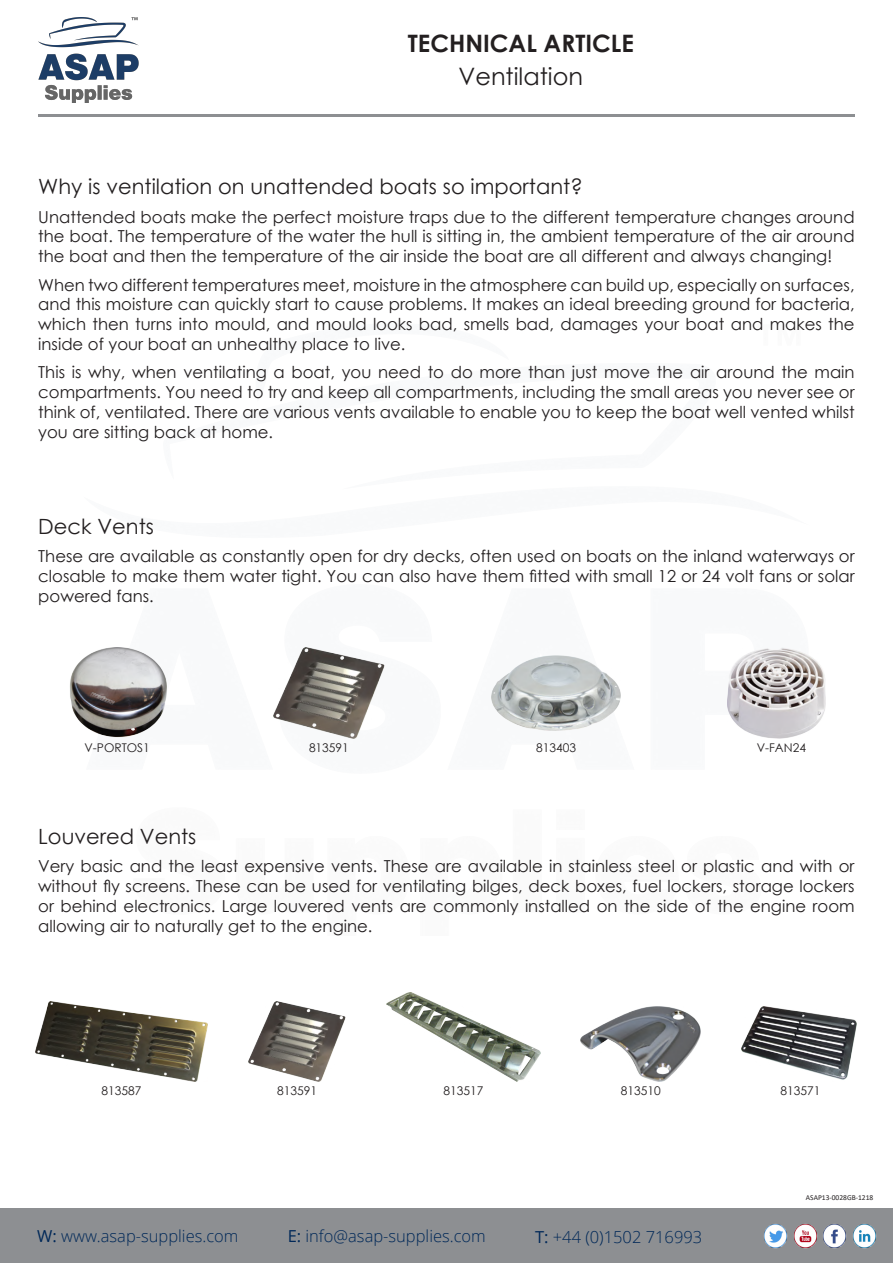
<style>
.page{position:relative;width:893px;height:1263px;background:#fff}
.page>*{position:absolute;margin:0;border:0;box-sizing:border-box;transform-origin:0 0}
.t1{font:700 24px "Century Gothic";color:#231f20}
.t2{font:24px "Century Gothic";color:#231f20}
.t3{font:21px "Century Gothic";color:#231f20}
.t4{font:16.5px/19.8px "Century Gothic";color:#231f20;text-align:justify}
.t5{font:300 16.5px "Open Sans";color:#002858}
.t6{font:12px "Century Gothic";color:#231f20}
.t7{font:7.5px "Calibri";color:#231f20}
.s1{font-weight:400}
</style>
<div class="page">
<div style="left:0;top:1209px;width:893px;height:54px;background:#8d8f92"></div>
<img style="left:823px;top:1224px;width:24px;height:24px">
<img style="left:764px;top:1224px;width:24px;height:24px">
<img style="left:794px;top:1224px;width:23px;height:24px">
<img style="left:38px;top:17px;width:101px;height:85px">
<hr style="left:38px;top:115px;width:817px;height:2px;background:#8d8f92">
<img style="left:853px;top:1224px;width:23px;height:24px">
<img style="left:273px;top:647px;width:111px;height:92px">
<img style="left:491px;top:655px;width:130px;height:76px">
<img style="left:70px;top:647px;width:96px;height:91px">
<img style="left:728px;top:647px;width:97px;height:92px">
<img style="left:248px;top:1001px;width:98px;height:81px">
<img style="left:387px;top:992px;width:153px;height:90px">
<img style="left:581px;top:1006px;width:120px;height:76px">
<img style="left:741px;top:1006px;width:116px;height:74px">
<img style="left:35px;top:1001px;width:173px;height:81px">
<p class="t1" style="left:408px;top:25px;width:228px">TECHNICAL ARTICLE</p>
<p class="t2" style="left:459px;top:60px;width:126px">Ventilation</p>
<p class="t3" style="left:38px;top:172px;width:546px">Why is ventilation on unattended boats so important?</p>
<p class="t4" style="left:38px;top:207px;width:818px">Unattended boats make the perfect moisture traps due to the different temperature changes around the boat. The temperature of the water the hull is sitting in, the ambient temperature of the air around the boat and then the temperature of the air inside the boat are all different and always changing!</p>
<p class="t4" style="left:38px;top:274px;width:818px">When two different temperatures meet, moisture in the atmosphere can build up, especially on surfaces, and this moisture can quickly start to cause problems. It makes an ideal breeding ground for bacteria, which then turns into mould, and mould looks bad, smells bad, damages your boat and makes the inside of your boat an unhealthy place to live.</p>
<p class="t4" style="left:38px;top:362px;width:818px">This is why, when ventilating a boat, you need to do more than just move the air around the main compartments. You need to try and keep all compartments, including the small areas you never see or think of, ventilated. There are various vents available to enable you to keep the boat well vented whilst you are sitting back at home.</p>
<p class="t3" style="left:38px;top:512px;width:117px">Deck Vents</p>
<p class="t4" style="left:38px;top:546px;width:818px">These are available as constantly open for dry decks, often used on boats on the inland waterways or closable to make them water tight. You can also have them fitted with small 12 or 24 volt fans or solar powered fans.</p>
<p class="t6" style="left:85px;top:739px;width:67px">V-PORTOS1</p>
<p class="t6" style="left:309px;top:739px;width:41px">813591</p>
<p class="t6" style="left:536px;top:739px;width:41px">813403</p>
<p class="t6" style="left:757px;top:739px;width:51px">V-FAN24</p>
<p class="t3" style="left:38px;top:822px;width:160px">Louvered Vents</p>
<p class="t4" style="left:38px;top:856px;width:818px">Very basic and the least expensive vents. These are available in stainless steel or plastic and with or without fly screens. These can be used for ventilating bilges, deck boxes, fuel lockers, storage lockers or behind electronics. Large louvered vents are commonly installed on the side of the engine room allowing air to naturally get to the engine.</p>
<p class="t6" style="left:102px;top:1082px;width:41px">813587</p>
<p class="t6" style="left:277px;top:1082px;width:41px">813591</p>
<p class="t6" style="left:443px;top:1082px;width:41px">813517</p>
<p class="t6" style="left:621px;top:1082px;width:41px">813510</p>
<p class="t6" style="left:781px;top:1082px;width:41px">813571</p>
<p class="t5" style="left:37px;top:1225px;width:203px"><span class="s1">W:</span> www.asap-supplies.com</p>
<p class="t5" style="left:288px;top:1225px;width:200px"><span class="s1">E:</span> info@asap-supplies.com</p>
<p class="t5" style="left:535px;top:1225px;width:169px"><span class="s1">T:</span> +44 (0)1502 716993</p>
<p class="t7" style="left:806px;top:1192px;width:69px">ASAP13-0028GB-1218</p>
</div>
